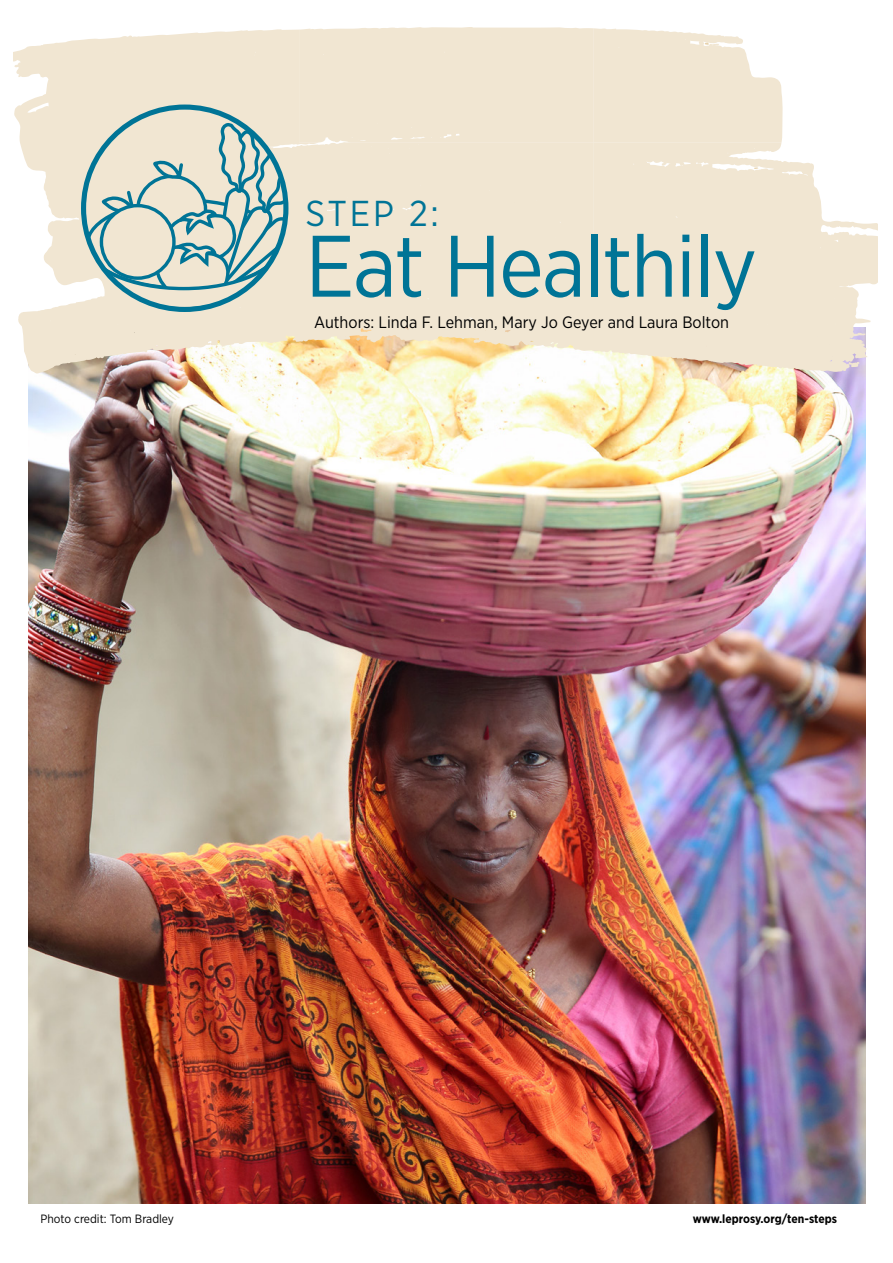
<style>
.page{position:relative;width:893px;height:1263px;background:#fff}
.page>*{position:absolute;margin:0;border:0;box-sizing:border-box;transform-origin:0 0}
.t1{font:87px "Gotham Narrow";letter-spacing:-.02em;color:#007496}
.t2{font:36px "Gotham Narrow";color:#007496}
.t3{font:16.5px "Gotham Narrow";color:#000}
.t4{font:700 12px "Gotham Narrow";letter-spacing:-.005em;color:#000}
.t5{font:12px "Gotham Narrow";color:#000}
</style>
<div class="page">
<img style="left:29px;top:373px;width:837px;height:831px">
<svg style="left:14px;top:35px;width:864px;height:338px;background:#f2e7d3"></svg>
<svg style="left:170px;top:27px;width:708px;height:231px;background:#f3e9d8"></svg>
<svg style="left:386px;top:338px;width:7px;height:4px"></svg>
<svg style="left:356px;top:338px;width:4px;height:3px"></svg>
<svg style="left:705px;top:42px;width:4px;height:3px"></svg>
<svg style="left:84px;top:107px;width:202px;height:202px;background:#c0cfc6"></svg>
<div style="left:101px;top:206px;width:73px;height:72px;background:#f1e6d2;border-radius:50%"></div>
<div style="left:100px;top:204px;width:76px;height:76px;border:3px solid #007496;border-radius:50%"></div>
<div style="left:81px;top:105px;width:207px;height:207px;border:5px solid #007496;border-radius:50%"></div>
<h2 class="t2" style="left:305px;top:191px;width:135px">STEP 2:</h2>
<h1 class="t1" style="left:305px;top:212px;width:453px">Eat Healthily</h1>
<p class="t3" style="left:314px;top:312px;width:417px">Authors: Linda F. Lehman, Mary Jo Geyer and Laura Bolton</p>
<p class="t5" style="left:40px;top:1211px;width:135px">Photo credit: Tom Bradley</p>
<p class="t4" style="left:693px;top:1211px;width:146px">www.leprosy.org/ten-steps</p>
</div>
